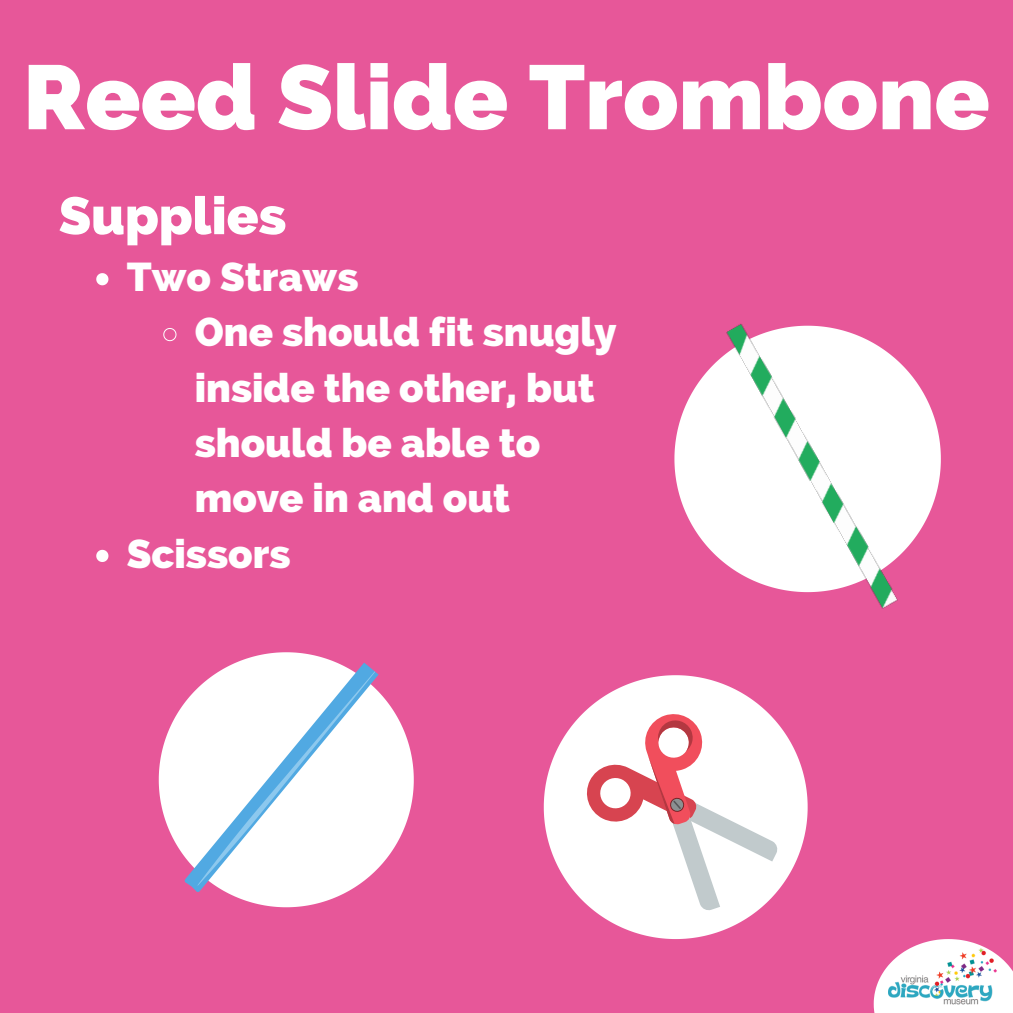
<style>
.page{position:relative;width:1013px;height:1013px;background:#fff}
.page>*{position:absolute;margin:0;border:0;box-sizing:border-box;transform-origin:0 0}
.t1{font:800 90.62px "Raleway";color:#fff}
.t2{font:800 52.38px "Raleway";color:#fff}
.t3{font:800 40px/55.2px "Raleway";color:#fff}
</style>
<div class="page">
<div style="left:0;top:0;width:1012px;height:1012px;background:#e75799"></div>
<svg style="left:159px;top:652px;width:255px;height:201px"></svg>
<svg style="left:544px;top:675px;width:263px;height:264px"></svg>
<svg style="left:581px;top:708px;width:200px;height:204px;background:#f4dfe2"></svg>
<svg style="left:674px;top:374px;width:266px;height:170px;fill:#fff"></svg>
<svg style="left:182px;top:660px;width:46px;height:232px;fill:#fff"></svg>
<svg style="left:196px;top:664px;width:19px;height:223px;background:#e7e5f2"></svg>
<svg style="left:215px;top:661px;width:13px;height:232px;background:#e8ebf6"></svg>
<svg style="left:228px;top:660px;width:165px;height:247px;background:#eceaf4"></svg>
<svg style="left:96px;top:273px;width:12px;height:12px"></svg>
<svg style="left:163px;top:328px;width:14px;height:14px"></svg>
<svg style="left:96px;top:550px;width:12px;height:12px"></svg>
<img style="left:705px;top:323px;width:205px;height:286px">
<svg style="left:873px;top:939px;width:139px;height:73px"></svg>
<p class="t1" style="left:23px;top:44px;width:968px">Reed Slide Trombone</p>
<p class="t2" style="left:59px;top:185px;width:229px">Supplies</p>
<p class="t3" style="left:127px;top:249px;width:233px">Two Straws</p>
<p class="t3" style="left:195px;top:304px;width:423px">One should fit snugly inside the other, but should be able to move in and out</p>
<p class="t3" style="left:127px;top:526px;width:165px">Scissors</p>
</div>
